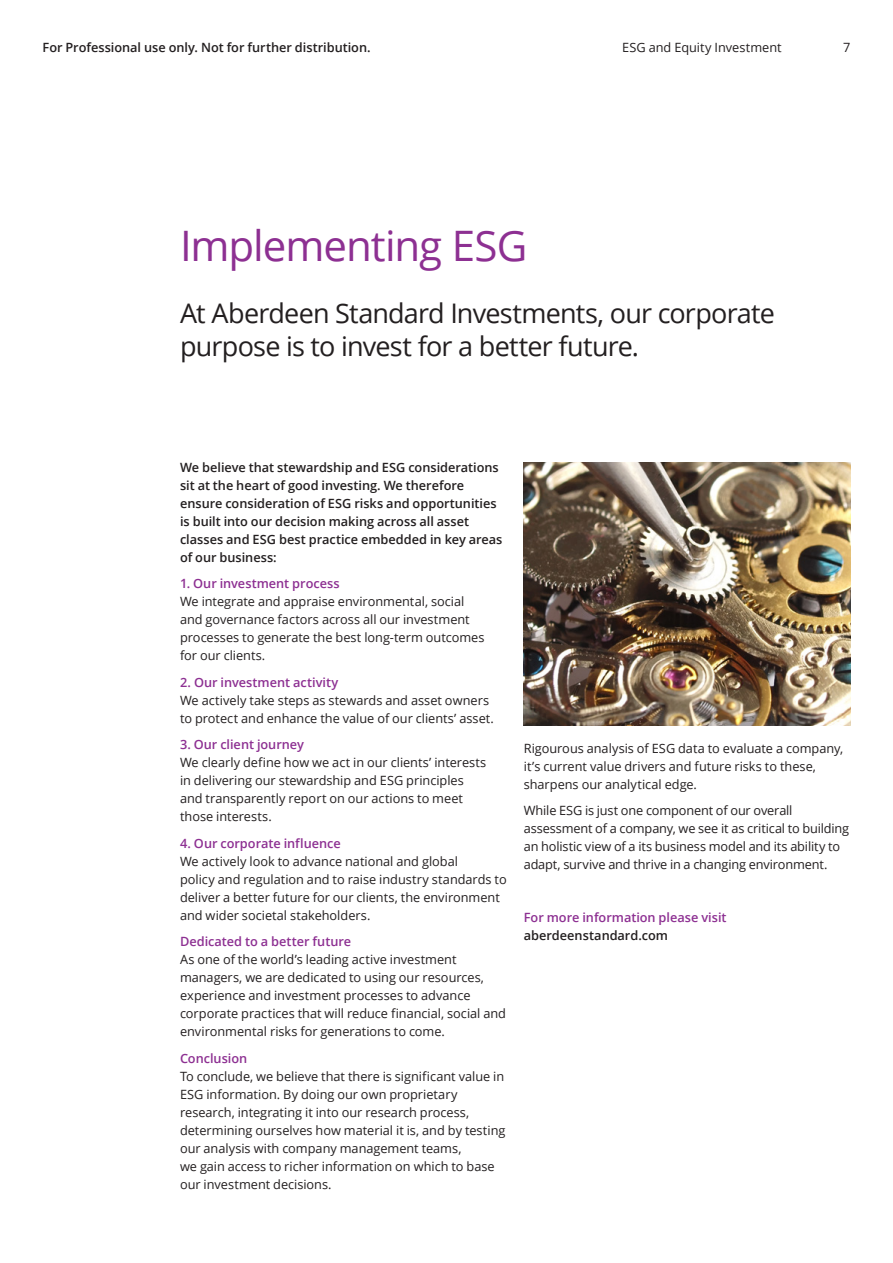
<style>
.page{position:relative;width:893px;height:1263px;background:#fff}
.page>*{position:absolute;margin:0;border:0;box-sizing:border-box;transform-origin:0 0}
.t1{font:42px "Open Sans";letter-spacing:-.025em;color:#8d3092}
.t2{font:27px/33px "Open Sans";letter-spacing:-.03em;color:#231f20}
.t3{font:12.75px/18px "Open Sans";color:#231f20}
.t4{font:600 12.75px/18px "Open Sans";color:#231f20}
.t5{font:600 12.75px "Open Sans";color:#8d3092}
</style>
<div class="page">
<img style="left:524px;top:462px;width:326px;height:264px">
<p class="t4" style="left:43px;top:38px;width:330px">For Professional use only. Not for further distribution.</p>
<p class="t3" style="left:622px;top:38px;width:161px">ESG and Equity Investment</p>
<p class="t3" style="left:843px;top:38px;width:9px">7</p>
<h1 class="t1" style="left:180px;top:217px;width:349px">Implementing ESG</h1>
<h2 class="t2" style="left:180px;top:296px;width:596px">At Aberdeen Standard Investments, our corporate purpose is to invest for a better future.</h2>
<p class="t4" style="left:180px;top:458px;width:324px">We believe that stewardship and ESG considerations sit at the heart of good investing. We therefore ensure consideration of ESG risks and opportunities is built into our decision making across all asset classes and ESG best practice embedded in key areas of our business:</p>
<p class="t5" style="left:180px;top:575px;width:161px">1. Our investment process</p>
<p class="t3" style="left:180px;top:592px;width:306px">We integrate and appraise environmental, social and governance factors across all our investment processes to generate the best long-term outcomes for our clients.</p>
<p class="t5" style="left:180px;top:673px;width:160px">2. Our investment activity</p>
<p class="t3" style="left:180px;top:691px;width:315px">We actively take steps as stewards and asset owners to protect and enhance the value of our clients’ asset.</p>
<p class="t5" style="left:180px;top:736px;width:126px">3. Our client journey</p>
<p class="t3" style="left:180px;top:753px;width:308px">We clearly define how we act in our clients’ interests in delivering our stewardship and ESG principles and transparently report on our actions to meet those interests.</p>
<p class="t5" style="left:180px;top:834px;width:162px">4. Our corporate influence</p>
<p class="t3" style="left:180px;top:852px;width:328px">We actively look to advance national and global<br>policy and regulation and to raise industry standards to deliver a better future for our clients, the environment and wider societal stakeholders.</p>
<p class="t5" style="left:180px;top:933px;width:173px">Dedicated to a better future</p>
<p class="t3" style="left:180px;top:950px;width:328px">As one of the world’s leading active investment managers, we are dedicated to using our resources, experience and investment processes to advance corporate practices that will reduce financial, social and environmental risks for generations to come.</p>
<p class="t5" style="left:180px;top:1049px;width:69px">Conclusion</p>
<p class="t3" style="left:180px;top:1067px;width:327px">To conclude, we believe that there is significant value in ESG information. By doing our own proprietary research, integrating it into our research process, determining ourselves how material it is, and by testing our analysis with company management teams,<br>we gain access to richer information on which to base our investment decisions.</p>
<p class="t3" style="left:524px;top:739px;width:321px">Rigourous analysis of ESG data to evaluate a company, it’s current value drivers and future risks to these, sharpens our analytical edge.</p>
<p class="t3" style="left:524px;top:801px;width:327px">While ESG is just one component of our overall assessment of a company, we see it as critical to building an holistic view of a its business model and its ability to adapt, survive and thrive in a changing environment.</p>
<p class="t5" style="left:524px;top:909px;width:204px">For more information please visit</p>
<p class="t4" style="left:524px;top:926px;width:146px">aberdeenstandard.com</p>
</div>
